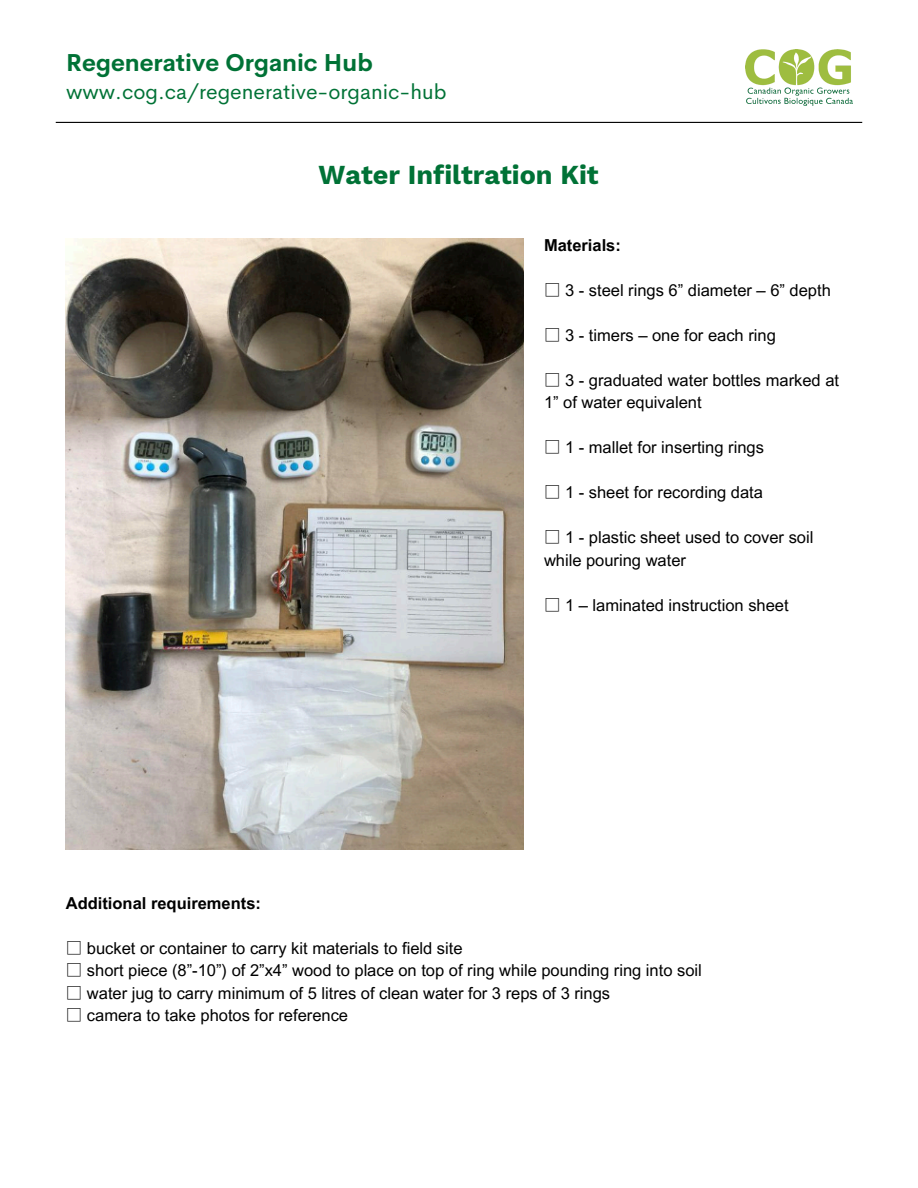
<style>
.page{position:relative;width:918px;height:1188px;background:#fff}
.page>*{position:absolute;margin:0;border:0;box-sizing:border-box;transform-origin:0 0}
.t1{font:700 27px "Work Sans";color:#007236}
.t2{font:700 24px "Cerebri Sans";color:#007236}
.t3{font:21px "Cerebri Sans";color:#007236}
.t4{font:16.5px/22.5px "Arial MT Pro";color:#000}
.t5{font:700 16.5px "Arial MT Pro";color:#000}
.s1{font-family:"Noto Sans CJ Ksc"}
</style>
<div class="page">
<img style="left:66px;top:239px;width:458px;height:611px">
<img style="left:746px;top:49px;width:107px;height:57px">
<hr style="left:56px;top:122px;width:806px;height:1px;background:#000">
<p class="t2" style="left:66px;top:47px;width:308px">Regenerative Organic Hub</p>
<p class="t3" style="left:66px;top:78px;width:382px">www.cog.ca/regenerative-organic-hub</p>
<h1 class="t1" style="left:319px;top:158px;width:282px">Water Infiltration Kit</h1>
<p class="t5" style="left:544px;top:239px;width:78px">Materials:</p>
<h3 class="t4" style="left:544px;top:281px;width:288px"><span class="s1">□</span> 3 - steel rings 6” diameter – 6” depth</h3>
<p class="t4" style="left:544px;top:326px;width:233px"><span class="s1">□</span> 3 - timers – one for each ring</p>
<p class="t4" style="left:544px;top:371px;width:297px"><span class="s1">□</span> 3 - graduated water bottles marked at<br>1” of water equivalent</p>
<p class="t4" style="left:544px;top:438px;width:221px"><span class="s1">□</span> 1 - mallet for inserting rings</p>
<p class="t4" style="left:544px;top:483px;width:221px"><span class="s1">□</span> 1 - sheet for recording data</p>
<p class="t4" style="left:544px;top:528px;width:271px"><span class="s1">□</span> 1 - plastic sheet used to cover soil while pouring water</p>
<p class="t4" style="left:544px;top:596px;width:246px"><span class="s1">□</span> 1 – laminated instruction sheet</p>
<p class="t5" style="left:66px;top:897px;width:197px">Additional requirements:</p>
<h3 class="t4" style="left:66px;top:939px;width:398px"><span class="s1">□</span> bucket or container to carry kit materials to field site</h3>
<p class="t4" style="left:66px;top:961px;width:637px"><span class="s1">□</span> short piece (8”-10”) of 2”x4” wood to place on top of ring while pounding ring into soil</p>
<p class="t4" style="left:66px;top:984px;width:546px"><span class="s1">□</span> water jug to carry minimum of 5 litres of clean water for 3 reps of 3 rings</p>
<p class="t4" style="left:66px;top:1006px;width:284px"><span class="s1">□</span> camera to take photos for reference</p>
</div>
